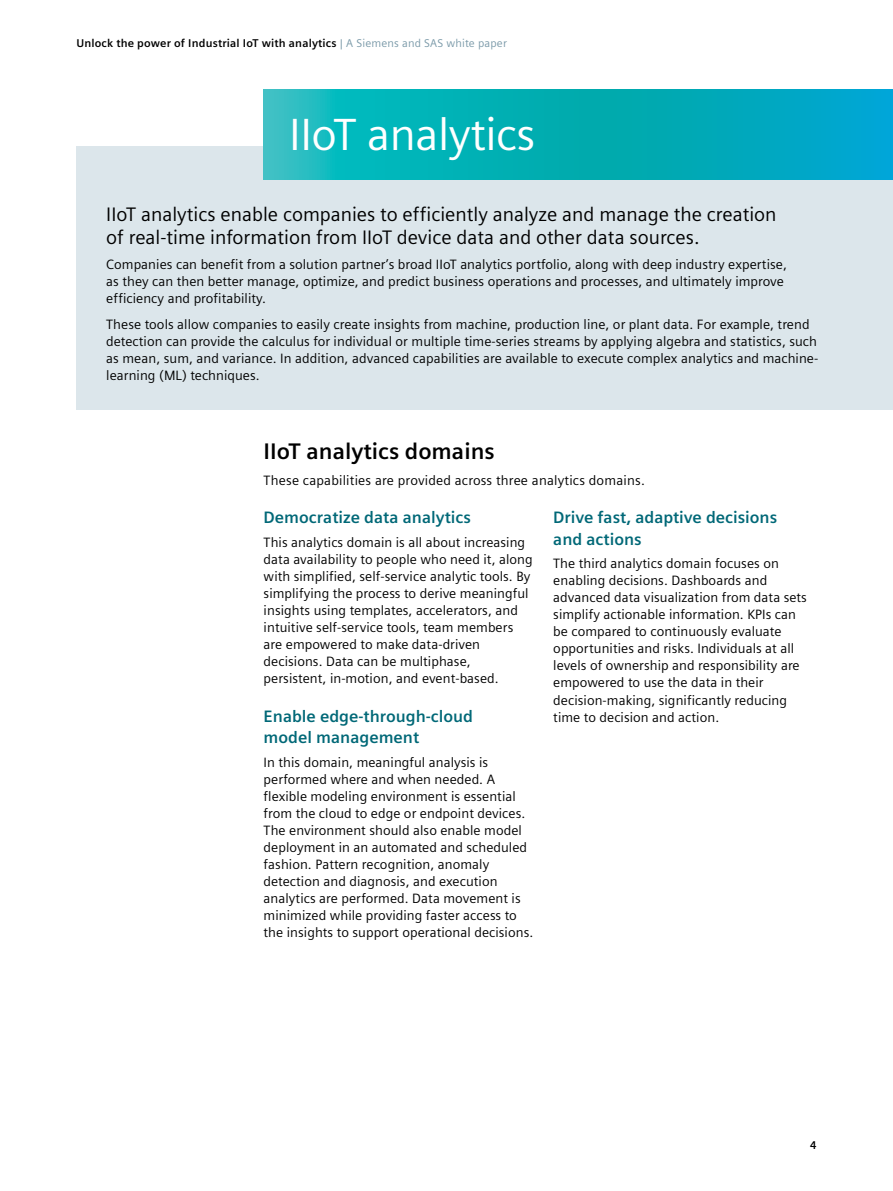
<style>
.page{position:relative;width:893px;height:1191px;background:#fff}
.page>*{position:absolute;margin:0;border:0;box-sizing:border-box;transform-origin:0 0}
.t1{font:45px "Siemens Sans";letter-spacing:-.01em;color:#fff}
.t2{font:700 22.5px "Siemens Sans";color:#000}
.t3{font:19.5px/23.4px "Siemens Sans";color:#000}
.t4{font:700 16.5px/21.5px "Siemens Sans";color:#006877}
.t5{font:13.5px/17px "Siemens Sans";letter-spacing:.005em;color:#000}
.t6{font:700 11.25px "Siemens Sans";letter-spacing:.015em;color:#000}
.s1{font-weight:400;color:#7b9aa9}
</style>
<div class="page">
<div style="left:77px;top:146px;width:816px;height:264px;background:#dce6eb"></div>
<svg style="left:264px;top:89px;width:629px;height:90px;background:#04aebb"></svg>
<p class="t6" style="left:77px;top:37px;width:432px">Unlock the power of Industrial IoT with analytics <span class="s1">| A Siemens and SAS white paper</span></p>
<h1 class="t1" style="left:289px;top:109px;width:248px">IIoT analytics</h1>
<h3 class="t3" style="left:106px;top:202px;width:672px">IIoT analytics enable companies to efficiently analyze and manage the creation of real-time information from IIoT device data and other data sources.</h3>
<p class="t5" style="left:106px;top:256px;width:682px">Companies can benefit from a solution partner’s broad IIoT analytics portfolio, along with deep industry expertise, as they can then better manage, optimize, and predict business operations and processes, and ultimately improve efficiency and profitability.</p>
<p class="t5" style="left:106px;top:316px;width:713px">These tools allow companies to easily create insights from machine, production line, or plant data. For example, trend detection can provide the calculus for individual or multiple time-series streams by applying algebra and statistics, such as mean, sum, and variance. In addition, advanced capabilities are available to execute complex analytics and machine&shy;learning (ML) techniques.</p>
<h2 class="t2" style="left:264px;top:438px;width:233px">IIoT analytics domains</h2>
<p class="t5" style="left:264px;top:472px;width:383px">These capabilities are provided across three analytics domains.</p>
<p class="t4" style="left:264px;top:507px;width:209px">Democratize data analytics</p>
<p class="t5" style="left:264px;top:534px;width:271px">This analytics domain is all about increasing data availability to people who need it, along with simplified, self-service analytic tools. By simplifying the process to derive meaningful insights using templates, accelerators, and intuitive self-service tools, team members are empowered to make data-driven decisions. Data can be multiphase, persistent, in-motion, and event-based.</p>
<p class="t4" style="left:264px;top:705px;width:211px">Enable edge-through-cloud model management</p>
<p class="t5" style="left:264px;top:753px;width:271px">In this domain, meaningful analysis is performed where and when needed. A flexible modeling environment is essential from the cloud to edge or endpoint devices.<br>The environment should also enable model deployment in an automated and scheduled fashion. Pattern recognition, anomaly detection and diagnosis, and execution analytics are performed. Data movement is minimized while providing faster access to the insights to support operational decisions.</p>
<p class="t4" style="left:553px;top:507px;width:225px">Drive fast, adaptive decisions and actions</p>
<p class="t5" style="left:553px;top:555px;width:255px">The third analytics domain focuses on enabling decisions. Dashboards and advanced data visualization from data sets simplify actionable information. KPIs can be compared to continuously evaluate opportunities and risks. Individuals at all levels of ownership and responsibility are empowered to use the data in their decision-making, significantly reducing time to decision and action.</p>
<p class="t6" style="left:810px;top:1138px;width:8px">4</p>
</div>
